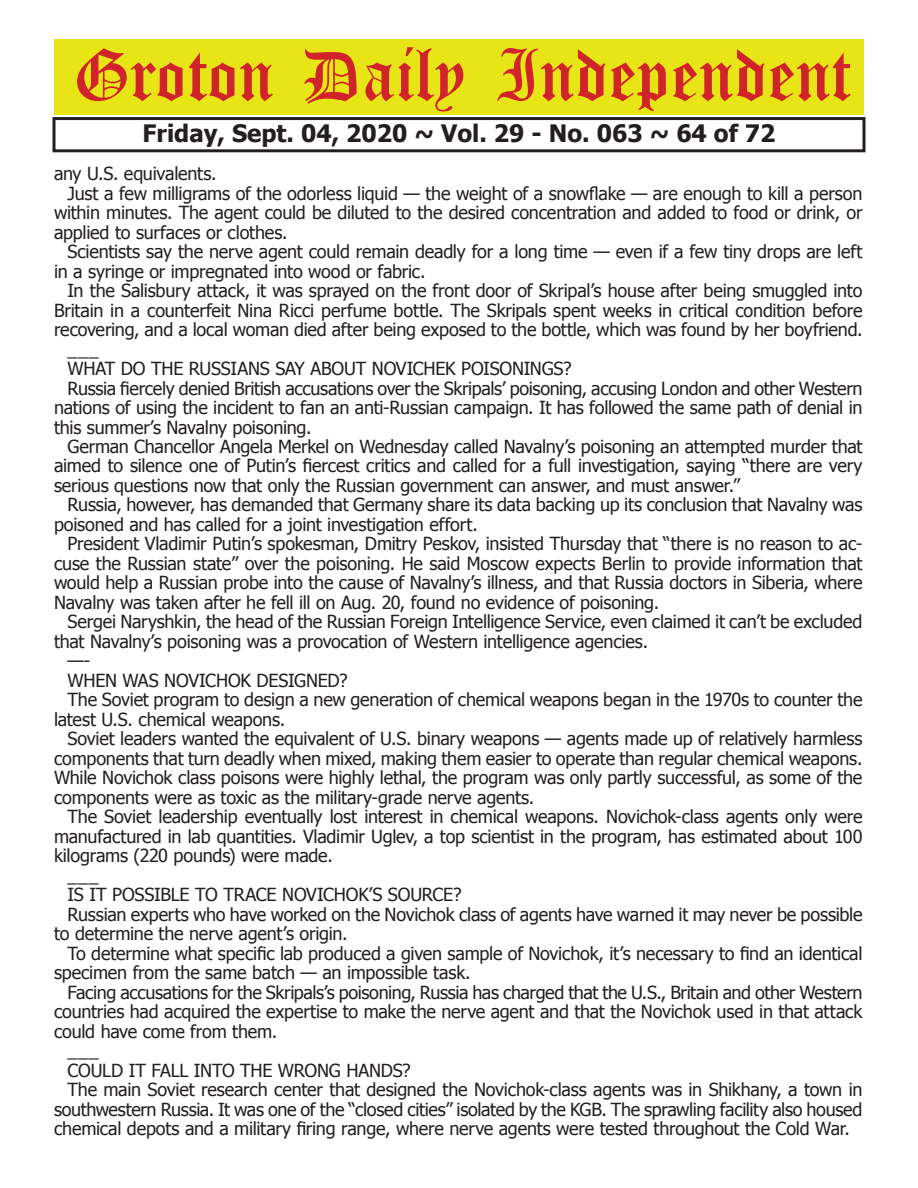
<style>
.page{position:relative;width:918px;height:1188px;background:#fff}
.page>*{position:absolute;margin:0;border:0;box-sizing:border-box;transform-origin:0 0}
.t1{font:54px "Old English Five";color:#d1232a}
.t2{font:700 24px "Tahoma";color:#231f20}
.t3{font:18px "Tahoma";letter-spacing:-.015em;color:#231f20}
</style>
<div class="page">
<div style="left:52px;top:117px;width:814px;height:35px;border:3px solid #231f20"></div>
<div style="left:54px;top:40px;width:810px;height:75px;background:#e7e515"></div>
<h1 class="t1" style="left:73px;top:50px;width:779px">Groton Daily Independent</h1>
<h2 class="t2" style="left:143px;top:116px;width:634px">Friday, Sept. 04, 2020 ~ Vol. 29 - No. 063 ~ 64 of 72</h2>
<p class="t3" style="left:54px;top:161px;width:164px">any U.S. equivalents.</p>
<p class="t3" style="left:68px;top:181px;width:797px">Just a few milligrams of the odorless liquid — the weight of a snowflake — are enough to kill a person</p>
<p class="t3" style="left:54px;top:200px;width:810px">within minutes. The agent could be diluted to the desired concentration and added to food or drink, or</p>
<p class="t3" style="left:54px;top:220px;width:235px">applied to surfaces or clothes.</p>
<p class="t3" style="left:68px;top:239px;width:796px">Scientists say the nerve agent could remain deadly for a long time — even if a few tiny drops are left</p>
<p class="t3" style="left:54px;top:259px;width:373px">in a syringe or impregnated into wood or fabric.</p>
<p class="t3" style="left:68px;top:278px;width:797px">In the Salisbury attack, it was sprayed on the front door of Skripal’s house after being smuggled into</p>
<p class="t3" style="left:54px;top:298px;width:810px">Britain in a counterfeit Nina Ricci perfume bottle. The Skripals spent weeks in critical condition before</p>
<p class="t3" style="left:54px;top:317px;width:810px">recovering, and a local woman died after being exposed to the bottle, which was found by her boyfriend.</p>
<p class="t3" style="left:68px;top:337px;width:33px">___</p>
<p class="t3" style="left:68px;top:356px;width:506px">WHAT DO THE RUSSIANS SAY ABOUT NOVICHEK POISONINGS?</p>
<p class="t3" style="left:68px;top:376px;width:796px">Russia fiercely denied British accusations over the Skripals’ poisoning, accusing London and other Western</p>
<p class="t3" style="left:54px;top:395px;width:810px">nations of using the incident to fan an anti-Russian campaign. It has followed the same path of denial in</p>
<p class="t3" style="left:54px;top:415px;width:259px">this summer’s Navalny poisoning.</p>
<p class="t3" style="left:68px;top:434px;width:797px">German Chancellor Angela Merkel on Wednesday called Navalny’s poisoning an attempted murder that</p>
<p class="t3" style="left:54px;top:454px;width:810px">aimed to silence one of Putin’s fiercest critics and called for a full investigation, saying “there are very</p>
<p class="t3" style="left:54px;top:473px;width:688px">serious questions now that only the Russian government can answer, and must answer.”</p>
<p class="t3" style="left:68px;top:493px;width:796px">Russia, however, has demanded that Germany share its data backing up its conclusion that Navalny was</p>
<p class="t3" style="left:54px;top:512px;width:425px">poisoned and has called for a joint investigation effort.</p>
<p class="t3" style="left:68px;top:532px;width:796px">President Vladimir Putin’s spokesman, Dmitry Peskov, insisted Thursday that “there is no reason to ac-</p>
<p class="t3" style="left:54px;top:551px;width:810px">cuse the Russian state” over the poisoning. He said Moscow expects Berlin to provide information that</p>
<p class="t3" style="left:54px;top:571px;width:810px">would help a Russian probe into the cause of Navalny’s illness, and that Russia doctors in Siberia, where</p>
<p class="t3" style="left:54px;top:590px;width:607px">Navalny was taken after he fell ill on Aug. 20, found no evidence of poisoning.</p>
<p class="t3" style="left:68px;top:610px;width:796px">Sergei Naryshkin, the head of the Russian Foreign Intelligence Service, even claimed it can’t be excluded</p>
<p class="t3" style="left:54px;top:629px;width:596px">that Navalny’s poisoning was a provocation of Western intelligence agencies.</p>
<p class="t3" style="left:68px;top:649px;width:25px">—-</p>
<p class="t3" style="left:68px;top:668px;width:282px">WHEN WAS NOVICHOK DESIGNED?</p>
<p class="t3" style="left:68px;top:688px;width:796px">The Soviet program to design a new generation of chemical weapons began in the 1970s to counter the</p>
<p class="t3" style="left:54px;top:707px;width:233px">latest U.S. chemical weapons.</p>
<p class="t3" style="left:68px;top:727px;width:796px">Soviet leaders wanted the equivalent of U.S. binary weapons — agents made up of relatively harmless</p>
<p class="t3" style="left:54px;top:746px;width:810px">components that turn deadly when mixed, making them easier to operate than regular chemical weapons.</p>
<p class="t3" style="left:54px;top:766px;width:810px">While Novichok class poisons were highly lethal, the program was only partly successful, as some of the</p>
<p class="t3" style="left:54px;top:785px;width:482px">components were as toxic as the military-grade nerve agents.</p>
<p class="t3" style="left:68px;top:805px;width:797px">The Soviet leadership eventually lost interest in chemical weapons. Novichok-class agents only were</p>
<p class="t3" style="left:54px;top:824px;width:810px">manufactured in lab quantities. Vladimir Uglev, a top scientist in the program, has estimated about 100</p>
<p class="t3" style="left:54px;top:844px;width:280px">kilograms (220 pounds) were made.</p>
<p class="t3" style="left:68px;top:863px;width:33px">___</p>
<p class="t3" style="left:68px;top:883px;width:396px">IS IT POSSIBLE TO TRACE NOVICHOK’S SOURCE?</p>
<p class="t3" style="left:68px;top:902px;width:797px">Russian experts who have worked on the Novichok class of agents have warned it may never be possible</p>
<p class="t3" style="left:54px;top:922px;width:295px">to determine the nerve agent’s origin.</p>
<p class="t3" style="left:68px;top:941px;width:797px">To determine what specific lab produced a given sample of Novichok, it’s necessary to find an identical</p>
<p class="t3" style="left:54px;top:961px;width:418px">specimen from the same batch — an impossible task.</p>
<p class="t3" style="left:68px;top:980px;width:797px">Facing accusations for the Skripals’s poisoning, Russia has charged that the U.S., Britain and other Western</p>
<p class="t3" style="left:54px;top:1000px;width:810px">countries had acquired the expertise to make the nerve agent and that the Novichok used in that attack</p>
<p class="t3" style="left:54px;top:1019px;width:225px">could have come from them.</p>
<p class="t3" style="left:68px;top:1039px;width:33px">___</p>
<p class="t3" style="left:68px;top:1058px;width:345px">COULD IT FALL INTO THE WRONG HANDS?</p>
<p class="t3" style="left:68px;top:1078px;width:797px">The main Soviet research center that designed the Novichok-class agents was in Shikhany, a town in</p>
<p class="t3" style="left:54px;top:1097px;width:810px">southwestern Russia. It was one of the “closed cities” isolated by the KGB. The sprawling facility also housed</p>
<p class="t3" style="left:54px;top:1117px;width:798px">chemical depots and a military firing range, where nerve agents were tested throughout the Cold War.</p>
</div>
